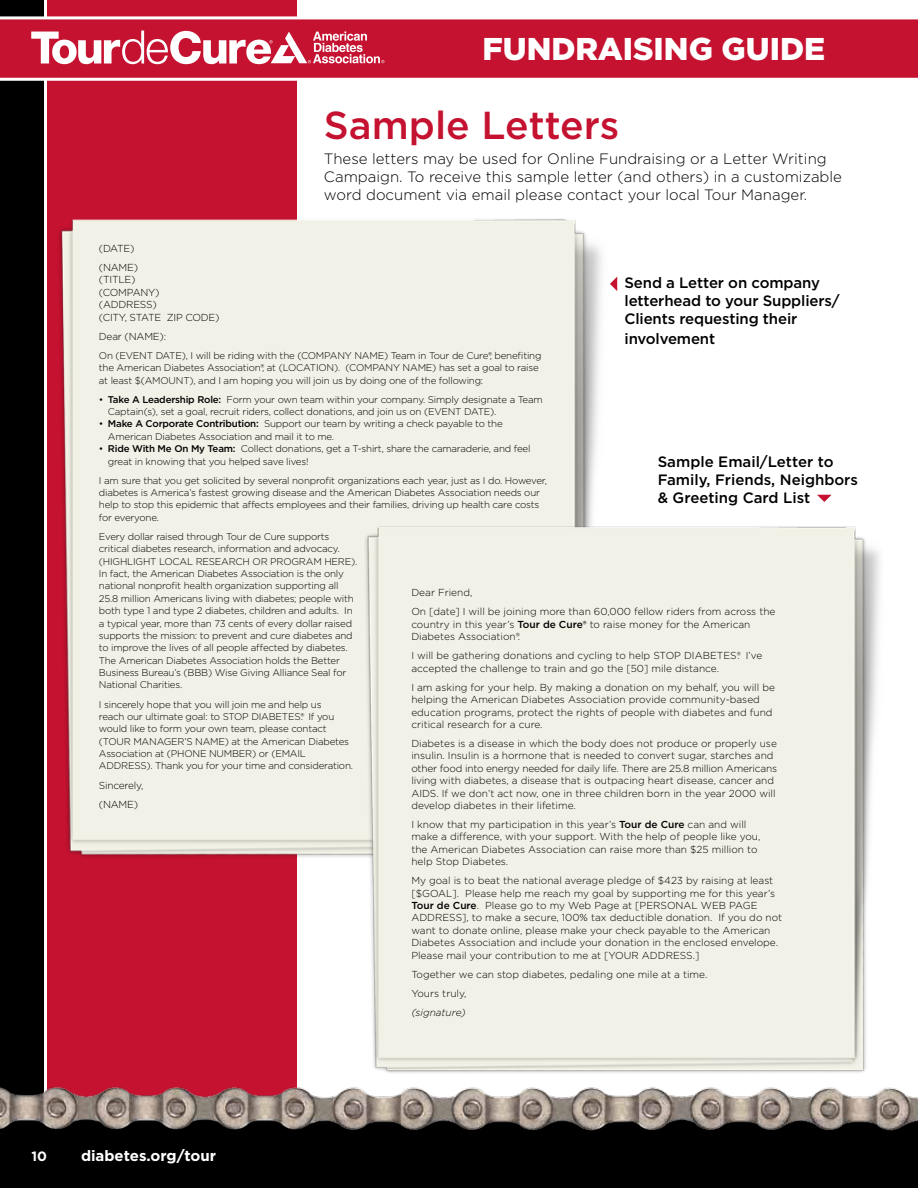
<style>
.page{position:relative;width:918px;height:1188px;background:#fff}
.page>*{position:absolute;margin:0;border:0;box-sizing:border-box;transform-origin:0 0}
.t1{font:500 39px "Gotham";color:#c41230}
.t2{font:900 31.5px "Gotham";color:#fff}
.t3{font:300 15px/18px "Gotham";color:#000}
.t4{font:500 15px/18px "Gotham";letter-spacing:-.01em;color:#000}
.t5{font:700 15px "Gotham";color:#fff}
.t6{font:700 13.5px "Gotham";color:#fff}
.t7{font:300 10.2px/12.3px "Gotham";color:#000}
.t8{font:300 10.2px/12.3px "Gotham";letter-spacing:-.02em;color:#000}
.t9{font:italic 300 10.2px "Gotham";color:#000}
.t10{font:300 9.75px/12.3px "Gotham";letter-spacing:-.02em;color:#000}
.s1{font-weight:500}
</style>
<div class="page">
<div style="left:48px;top:0;width:249px;height:1110px;background:#c41230"></div>
<div style="left:0;top:0;width:43px;height:1188px;background:#000"></div>
<div style="left:0;top:1115px;width:918px;height:73px;background:#000"></div>
<img style="left:0;top:1066px;width:918px;height:65px">
<svg style="left:0;top:15px;width:918px;height:67px"></svg>
<svg style="left:31px;top:31px;width:353px;height:33px"></svg>
<img style="left:59px;top:219px;width:543px;height:638px">
<img style="left:361px;top:502px;width:527px;height:579px">
<svg style="left:817px;top:495px;width:15px;height:7px"></svg>
<svg style="left:610px;top:277px;width:7px;height:14px"></svg>
<h2 class="t2" style="left:482px;top:27px;width:344px">FUNDRAISING GUIDE</h2>
<h1 class="t1" style="left:324px;top:100px;width:297px">Sample Letters</h1>
<h3 class="t3" style="left:324px;top:150px;width:520px">These letters may be used for Online Fundraising or a Letter Writing<br>Campaign. To receive this sample letter (and others) in a customizable word document via email please contact your local Tour Manager.</h3>
<p class="t8" style="left:99px;top:238px;width:41px;line-height:19.2px">(DATE) (NAME)</p>
<p class="t8" style="left:99px;top:273px;width:122px">(TITLE)<br>(COMPANY) (ADDRESS)<br>(CITY, STATE ZIP CODE)</p>
<p class="t8" style="left:99px;top:330px;width:69px">Dear (NAME):</p>
<p class="t10" style="left:99px;top:349px;width:444px">On (EVENT DATE), I will be riding with the (COMPANY NAME) Team in Tour de Cure®, benefiting the American Diabetes Association®, at (LOCATION). (COMPANY NAME) has set a goal to raise at least $(AMOUNT), and I am hoping you will join us by doing one of the following:</p>
<p class="t10" style="left:108px;top:393px;width:436px;text-indent:-9px">• <span class="s1">Take A Leadership Role:</span> Form your own team within your company. Simply designate a Team<br>Captain(s), set a goal, recruit riders, collect donations, and join us on (EVENT DATE).</p>
<p class="t10" style="left:108px;top:418px;width:396px;text-indent:-9px">• <span class="s1">Make A Corporate Contribution:</span> Support our team by writing a check payable to the<br>American Diabetes Association and mail it to me.</p>
<p class="t10" style="left:108px;top:442px;width:424px;text-indent:-9px">• <span class="s1">Ride With Me On My Team:</span> Collect donations, get a T-shirt, share the camaraderie, and feel great in knowing that you helped save lives!</p>
<p class="t10" style="left:99px;top:474px;width:450px">I am sure that you get solicited by several nonprofit organizations each year, just as I do. However, diabetes is America’s fastest growing disease and the American Diabetes Association needs our help to stop this epidemic that affects employees and their families, driving up health care costs for everyone.</p>
<p class="t10" style="left:99px;top:530px;width:260px">Every dollar raised through Tour de Cure supports critical diabetes research, information and advocacy. (HIGHLIGHT LOCAL RESEARCH OR PROGRAM HERE).<br>In fact, the American Diabetes Association is the only national nonprofit health organization supporting all 25.8 million Americans living with diabetes; people with both type 1 and type 2 diabetes, children and adults. In a typical year, more than 73 cents of every dollar raised supports the mission: to prevent and cure diabetes and to improve the lives of all people affected by diabetes.<br>The American Diabetes Association holds the Better Business Bureau’s (BBB) Wise Giving Alliance Seal for National Charities.</p>
<p class="t10" style="left:99px;top:698px;width:224px">I sincerely hope that you will join me and help us reach our ultimate goal: to stop</p>
<h3 class="t4" style="left:625px;top:274px;width:217px">Send a Letter on company letterhead to your Suppliers/<br>Clients requesting their</h3>
<h3 class="t4" style="left:625px;top:330px;width:92px">involvement</h3>
<h3 class="t4" style="left:658px;top:453px;width:202px">Sample Email/Letter to<br>Family, Friends, Neighbors &amp; Greeting Card List</h3>
<p class="t7" style="left:411px;top:583px;width:366px;line-height:19.2px">Dear Friend,<br>On [date] I will be joining more than 60,000 fellow riders from across the</p>
<p class="t7" style="left:411px;top:618px;width:341px">country in this year’s <span class="s1">Tour de Cure®</span> to raise money for the American<br>Diabetes Association®.</p>
<p class="t7" style="left:411px;top:649px;width:257px">I will be gathering donations and cycling to help Stop</p>
<p class="t7" style="left:684px;top:649px;width:16px">Diabetes</p>
<p class="t7" style="left:737px;top:649px;width:27px">®. I’ve</p>
<p class="t7" style="left:411px;top:658px;width:365px;line-height:19.2px">accepted the challenge to train and go the [50] mile distance.<br>I am asking for your help. By making a donation on my behalf, you will be</p>
<p class="t7" style="left:411px;top:693px;width:363px">helping the American Diabetes Association provide community-based education programs, protect the rights of people with diabetes and fund critical research for a cure.</p>
<p class="t7" style="left:411px;top:737px;width:367px">Diabetes is a disease in which the body does not produce or properly use insulin. Insulin is a hormone that is needed to convert sugar, starches and other food into energy needed for daily life. There are 25.8 million Americans living with diabetes, a disease that is outpacing heart disease, cancer and AIDS. If we don’t act now, one in three children born in the year 2000 will develop diabetes in their lifetime.</p>
<p class="t7" style="left:411px;top:818px;width:351px">I know that my participation in this year’s <span class="s1">Tour de Cure</span> can and will make a difference, with your support. With the help of people like you, the American Diabetes Association can raise more than $25 million to help Stop Diabetes.</p>
<p class="t7" style="left:411px;top:874px;width:372px">My goal is to beat the national average pledge of $423 by raising at least [$GOAL]. Please help me reach my goal by supporting me for this year’s <span class="s1">Tour de Cure</span>. Please go to my Web Page at [PERSONAL WEB PAGE ADDRESS], to make a secure, 100% tax deductible donation. If you do not want to donate online, please make your check payable to the American Diabetes Association and include your donation in the enclosed envelope.<br>Please mail your contribution to me at [YOUR ADDRESS.]</p>
<p class="t7" style="left:411px;top:964px;width:297px;line-height:19.2px">Together we can stop diabetes, pedaling one mile at a time.<br>Yours truly,</p>
<p class="t9" style="left:411px;top:1006px;width:56px">(signature)</p>
<p class="t10" style="left:99px;top:710px;width:256px;text-indent:202px">®. If you would like to form your own team, please contact (TOUR MANAGER’S NAME) at the American Diabetes Association at (PHONE NUMBER) or (EMAIL ADDRESS). Thank you for your time and consideration.</p>
<p class="t8" style="left:99px;top:775px;width:46px;line-height:19.2px">Sincerely, (NAME)</p>
<p class="t10" style="left:251px;top:710px;width:7px">diabetes</p>
<h3 class="t6" style="left:32px;top:1147px;width:17px">10</h3>
<h3 class="t5" style="left:81px;top:1145px;width:136px">diabetes.org/tour</h3>
</div>
